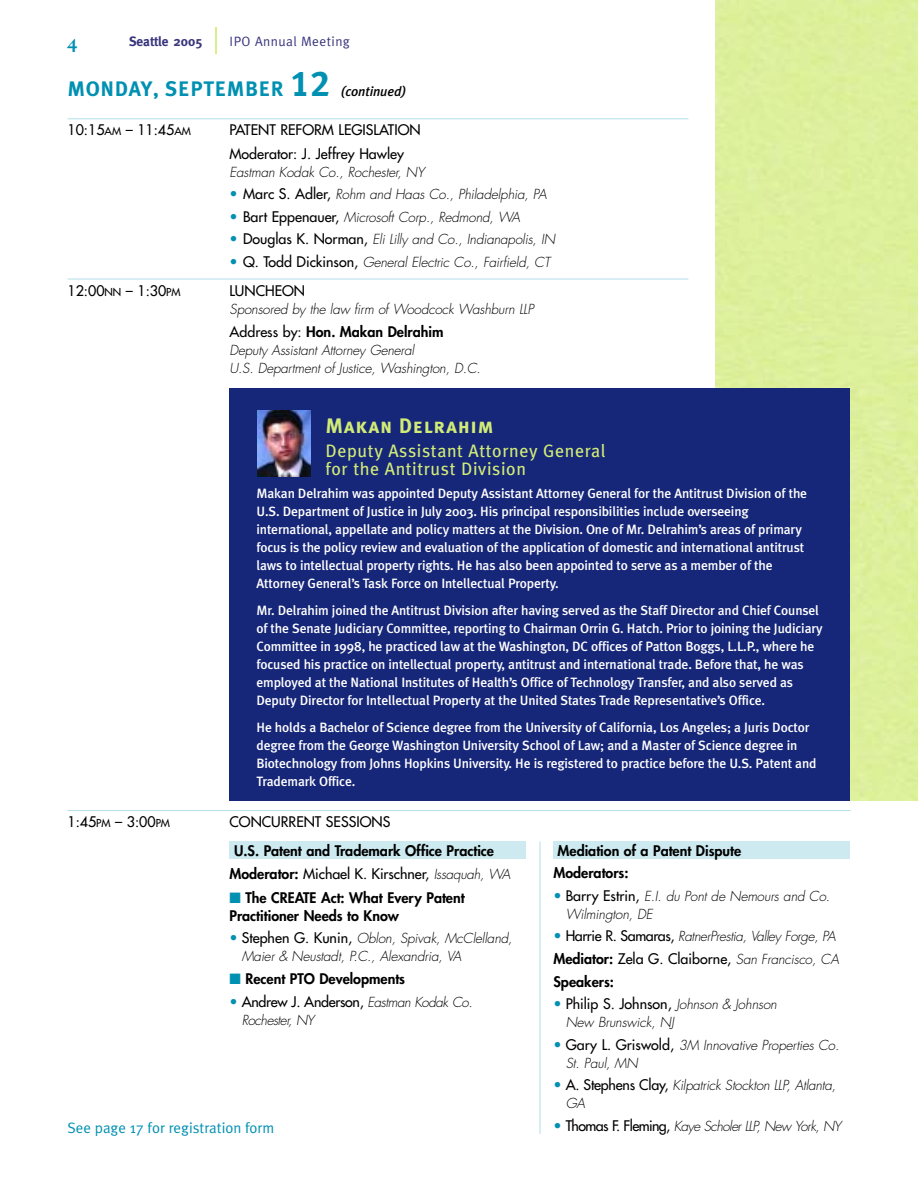
<style>
.page{position:relative;width:918px;height:1188px;background:#fff}
.page>*{position:absolute;margin:0;border:0;box-sizing:border-box;transform-origin:0 0}
.t1{font:21px "Meta Plus Bold Caps";letter-spacing:.03em;color:#0090b2}
.t2{font:21px "Meta Plus Bold Caps";letter-spacing:.03em;color:#d1eb77}
.t3{font:18px/18px "Meta Plus";letter-spacing:.03em;color:#d1eb77}
.t4{font:15px "Meta Plus Normal";color:#0090b2}
.t5{font:800 14.25px/22.6px "Futura";color:#000}
.t6{font:14.25px/23.4px "Futura";color:#000}
.t7{font:14.25px "Futura";letter-spacing:-.025em;color:#000}
.t8{font:500 13.5px/18px "Meta Plus";letter-spacing:-.01em;color:#fff}
.t9{font:italic 300 13.5px/18px "Futura";letter-spacing:-.015em;color:#000}
.t10{font:italic 300 13.5px "Futura";letter-spacing:-.045em;color:#000}
.t11{font:13.5px "Meta Plus Normal";letter-spacing:.03em;color:#39357d}
.t12{font:italic 300 13.5px "Futura";letter-spacing:-.035em;color:#000}
.t13{font:700 13.5px "Meta";color:#39357d}
.t14{font:italic 500 13.5px "Meta Plus";letter-spacing:-.01em;color:#000}
.s1{font-size:36px}
.s2{font-size:10.65px}
.s3{font-weight:400;font-style:normal;font-size:14.25px;color:#0090b2}
.s4{font-weight:400;font-style:normal;font-size:14.25px}
.s5{font-weight:400}
.s6{font-weight:300;font-style:italic;font-size:13.5px}
.s7{color:#0090b2}
</style>
<div class="page">
<svg style="left:216px;top:27px;width:1px;height:27px"></svg>
<hr style="left:68px;top:118px;width:620px;height:1px;background:#b3dee9">
<hr style="left:68px;top:279px;width:620px;height:1px;background:#b3dee9">
<div style="left:716px;top:0;width:202px;height:801px;background:#ddf09b"></div>
<div style="left:230px;top:389px;width:620px;height:412px;background:#162678"></div>
<img style="left:258px;top:411px;width:52px;height:65px">
<div style="left:554px;top:841px;width:296px;height:18px;background:#cceaf0"></div>
<div style="left:230px;top:841px;width:296px;height:18px;background:#cceaf0"></div>
<hr style="left:540px;top:841px;width:1px;height:293px;background:#b3dee9">
<hr style="left:68px;top:810px;width:782px;height:1px;background:#b3dee9">
<p class="t13" style="left:129px;top:36px;width:75px">Seattle 2005</p>
<p class="t11" style="left:229px;top:36px;width:122px">IPO Annual Meeting</p>
<h1 class="t1" style="left:68px;top:76px;width:264px">MONDAY, SEPTEMBER <span class="s1">12</span></h1>
<p class="t14" style="left:341px;top:86px;width:67px">(continued)</p>
<p class="t6" style="left:68px;top:119px;width:125px">10:15<span class="s2">AM</span> – 11:45<span class="s2">AM</span></p>
<p class="t6" style="left:230px;top:119px;width:193px">PATENT REFORM LEGISLATION<br>Moderator: J. Jeffrey Hawley</p>
<p class="t9" style="left:230px;top:164px;width:197px">Eastman Kodak Co., Rochester, NY</p>
<p class="t9" style="left:230px;top:186px;width:319px"><span class="s3">•</span> <span class="s4">Marc S. Adler,</span> Rohm and Haas Co., Philadelphia, PA</p>
<p class="t9" style="left:230px;top:209px;width:292px"><span class="s3">•</span> <span class="s4">Bart Eppenauer,</span> Microsoft Corp., Redmond, WA</p>
<p class="t9" style="left:230px;top:231px;width:327px"><span class="s3">•</span> <span class="s4">Douglas K. Norman,</span> Eli Lilly and Co., Indianapolis, IN</p>
<p class="t9" style="left:230px;top:254px;width:322px"><span class="s3">•</span> <span class="s4">Q. Todd Dickinson,</span> General Electric Co., Fairfield, CT</p>
<p class="t6" style="left:68px;top:280px;width:115px">12:00<span class="s2">NN</span> – 1:30<span class="s2">PM</span></p>
<p class="t6" style="left:230px;top:280px;width:77px">LUNCHEON</p>
<p class="t9" style="left:230px;top:301px;width:306px">Sponsored by the law firm of Woodcock Washburn LLP</p>
<p class="t5" style="left:230px;top:321px;width:216px"><span class="s5">Address by:</span> Hon. Makan Delrahim</p>
<p class="t9" style="left:230px;top:342px;width:253px">Deputy Assistant Attorney General<br>U.S. Department of Justice, Washington, D.C.</p>
<h1 class="t2" style="left:326px;top:414px;width:169px">Makan Delrahim</h1>
<h2 class="t3" style="left:326px;top:443px;width:282px">Deputy Assistant Attorney General for the Antitrust Division</h2>
<p class="t8" style="left:256px;top:486px;width:552px">Makan Delrahim was appointed Deputy Assistant Attorney General for the Antitrust Division of the U.S. Department of Justice in July 2003. His principal responsibilities include overseeing international, appellate and policy matters at the Division. One of Mr. Delrahim’s areas of primary focus is the policy review and evaluation of the application of domestic and international antitrust laws to intellectual property rights. He has also been appointed to serve as a member of the Attorney General’s Task Force on Intellectual Property.</p>
<p class="t8" style="left:256px;top:603px;width:568px">Mr. Delrahim joined the Antitrust Division after having served as the Staff Director and Chief Counsel of the Senate Judiciary Committee, reporting to Chairman Orrin G. Hatch. Prior to joining the Judiciary Committee in 1998, he practiced law at the Washington, DC offices of Patton Boggs, L.L.P., where he focused his practice on intellectual property, antitrust and international trade. Before that, he was employed at the National Institutes of Health’s Office of Technology Transfer, and also served as Deputy Director for Intellectual Property at the United States Trade Representative’s Office.</p>
<p class="t8" style="left:256px;top:720px;width:562px">He holds a Bachelor of Science degree from the University of California, Los Angeles; a Juris Doctor degree from the George Washington University School of Law; and a Master of Science degree in Biotechnology from Johns Hopkins University. He is registered to practice before the U.S. Patent and Trademark Office.</p>
<p class="t6" style="left:68px;top:811px;width:104px">1:45<span class="s2">PM</span> – 3:00<span class="s2">PM</span></p>
<p class="t6" style="left:230px;top:811px;width:162px">CONCURRENT SESSIONS</p>
<p class="t5" style="left:229px;top:840px;width:282px;line-height:23.4px;text-indent:5px">U.S. Patent and Trademark Office Practice<br>Moderator: <span class="s5">Michael K. Kirschner,</span> <span class="s6">Issaquah, WA</span></p>
<p class="t5" style="left:230px;top:889px;width:237px;line-height:18px"><span class="s7">■</span> The CREATE Act: What Every Patent<br>Practitioner Needs to Know</p>
<p class="t9" style="left:242px;top:930px;width:272px;text-indent:-12px"><span class="s3">•</span> <span class="s4">Stephen G. Kunin,</span> Oblon, Spivak, McClelland,<br>Maier &amp; Neustadt, P.C., Alexandria, VA</p>
<p class="t5" style="left:230px;top:969px;width:177px"><span class="s7">■</span> Recent PTO Developments</p>
<p class="t7" style="left:230px;top:995px;width:245px"><span class="s7">•</span> Andrew J. Anderson, <span class="s6">Eastman Kodak Co.</span></p>
<p class="t12" style="left:242px;top:1014px;width:74px">Rochester, NY</p>
<p class="t4" style="left:68px;top:1122px;width:208px">See page 17 for registration form</p>
<p class="t5" style="left:554px;top:840px;width:189px">Mediation of a Patent Dispute<br>Moderators:</p>
<p class="t9" style="left:566px;top:888px;width:266px;text-indent:-12px"><span class="s3">•</span> <span class="s4">Barry Estrin,</span> E.I. du Pont de Nemours and Co.<br>Wilmington, DE</p>
<p class="t9" style="left:554px;top:929px;width:284px"><span class="s3">•</span> <span class="s4">Harrie R. Samaras,</span> RatnerPrestia, Valley Forge, PA</p>
<p class="t5" style="left:554px;top:949px;width:287px">Mediator: <span class="s5">Zela G. Claiborne,</span> <span class="s6">San Francisco, CA<br></span>Speakers:</p>
<p class="t6" style="left:554px;top:993px;width:225px"><span class="s7">•</span> Philip S. Johnson, <span class="s6">Johnson &amp; Johnson</span></p>
<p class="t9" style="left:566px;top:1014px;width:110px">New Brunswick, NJ</p>
<p class="t9" style="left:566px;top:1037px;width:275px;text-indent:-12px"><span class="s3">•</span> <span class="s4">Gary L. Griswold,</span> 3M Innovative Properties Co.<br>St. Paul, MN</p>
<p class="t9" style="left:566px;top:1077px;width:272px;text-indent:-12px"><span class="s3">•</span> <span class="s4">A. Stephens Clay,</span> Kilpatrick Stockton LLP, Atlanta,<br>GA</p>
<p class="t10" style="left:554px;top:1120px;width:289px"><span class="s3">•</span> <span class="s4">Thomas F. Fleming,</span> Kaye Scholer LLP, New York, NY</p>
</div>
